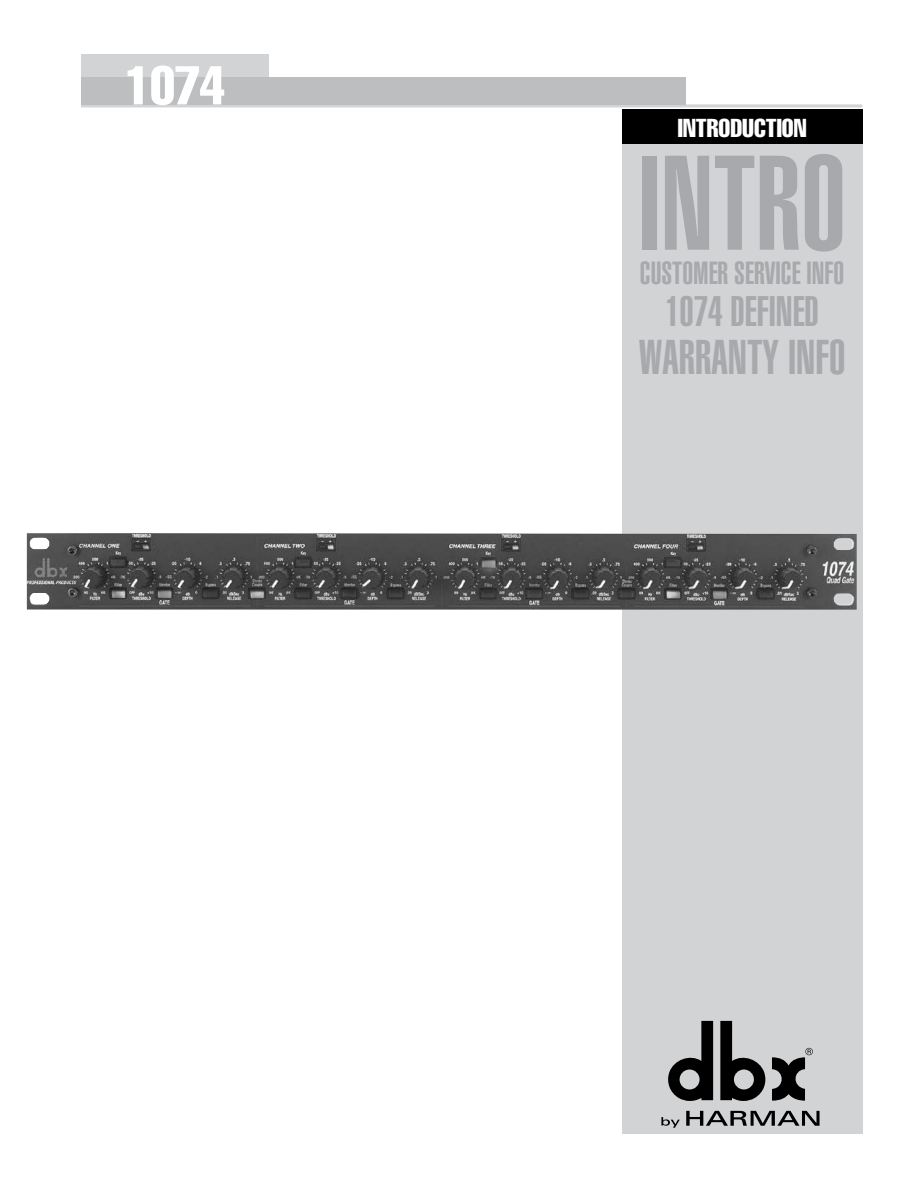
<style>
.page{position:relative;width:918px;height:1188px;background:#fff}
.page>*{position:absolute;margin:0;border:0;box-sizing:border-box;transform-origin:0 0}
.t1{font:900 extra-condensed 132px "Helvetica";color:#a7a9ac}
.t2{font:extra-condensed 53.7px "Helvetica";color:#fff}
.t3{font:900 extra-condensed 48px "Helvetica";color:#a7a9ac}
.t4{font:900 extra-condensed 42px "Helvetica";color:#a7a9ac}
.t5{font:900 extra-condensed 31.5px "Helvetica";color:#a7a9ac}
.t6{font:extra-condensed 25.5px "Helvetica";color:#fff}
</style>
<div class="page">
<div style="left:81px;top:54px;width:188px;height:26px;background:#d1d3d4"></div>
<hr style="left:81px;top:104px;width:781px;height:3px;background:#d1d3d4">
<div style="left:81px;top:77px;width:605px;height:28px;background:#bcbec0"></div>
<div style="left:622px;top:144px;width:241px;height:990px;background:#d1d3d4"></div>
<div style="left:622px;top:110px;width:241px;height:34px;background:#000"></div>
<svg style="left:686px;top:1111px;width:134px;height:15px"></svg>
<svg style="left:661px;top:1117px;width:19px;height:11px"></svg>
<svg style="left:668px;top:1021px;width:45px;height:80px"></svg>
<svg style="left:720px;top:1021px;width:93px;height:80px"></svg>
<img style="left:27px;top:533px;width:830px;height:77px">
<h2 class="t2" style="left:125px;top:51px;width:101px">1074</h2>
<p class="t6" style="left:678px;top:112px;width:130px">INTRODUCTION</p>
<h1 class="t1" style="left:638px;top:128px;width:209px">INTRO</h1>
<p class="t5" style="left:640px;top:255px;width:206px">CUSTOMER SERVICE INFO</p>
<h3 class="t4" style="left:665px;top:287px;width:155px">1074 DEFINED</h3>
<h3 class="t3" style="left:639px;top:330px;width:208px">WARRANTY INFO</h3>
</div>
